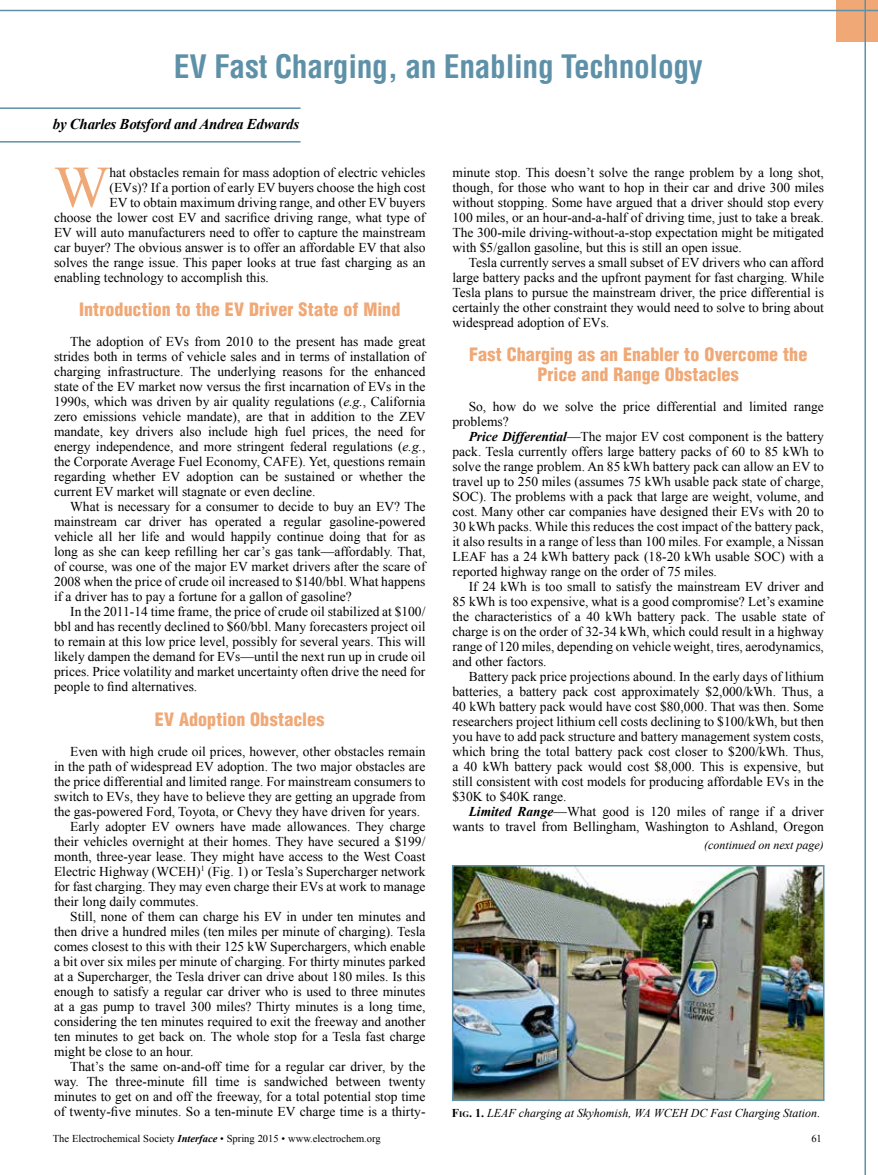
<style>
.page{position:relative;width:878px;height:1175px;background:#fff}
.page>*{position:absolute;margin:0;border:0;box-sizing:border-box;transform-origin:0 0}
.t1{font:58.8px "Times New Roman";color:#efa876}
.t2{font:700 condensed 31.5px "Helvetica";letter-spacing:-.01em;color:#5e91a8}
.t3{font:900 condensed 18px/19.5px "Helvetica";letter-spacing:.005em;color:#efa876;text-align:center}
.t4{font:italic 700 15px "Times New Roman";letter-spacing:-.02em;color:#000}
.t5{font:13.5px/15px "Times New Roman";color:#000;text-align:justify}
.t6{font:italic 12px "Times New Roman";color:#000}
.t7{font:10.5px "Times New Roman";color:#000}
.s1{font-weight:700;font-style:italic}
.s2{font-style:italic}
.s3{font-weight:700;font-style:normal}
.s4{font-weight:700;font-style:normal;font-size:8.4px}
</style>
<div class="page">
<div style="left:836px;top:0;width:42px;height:41px;background:#efa876"></div>
<hr style="left:864px;top:0;width:2px;height:1174px;background:#5e91a8">
<hr style="left:0;top:10px;width:878px;height:1px;background:#5e91a8">
<hr style="left:0;top:107px;width:300px;height:2px;background:#5e91a8">
<hr style="left:0;top:141px;width:300px;height:2px;background:#5e91a8">
<img style="left:455px;top:868px;width:366px;height:230px">
<div style="left:452px;top:865px;width:372px;height:236px;border:2px solid #5e91a8"></div>
<h2 class="t2" style="left:174px;top:48px;width:530px">EV Fast Charging, an Enabling Technology</h2>
<p class="t4" style="left:53px;top:114px;width:248px">by Charles Botsford and Andrea Edwards</p>
<h1 class="t1" style="left:54px;top:147px;width:57px">W</h1>
<p class="t5" style="left:110px;top:164px;width:317px">hat obstacles remain for mass adoption of electric vehicles</p>
<p class="t5" style="left:452px;top:164px;width:373px">minute stop. This doesn’t solve the range problem by a long shot, though, for those who want to hop in their car and drive 300 miles without stopping. Some have argued that a driver should stop every 100 miles, or an hour-and-a-half of driving time, just to take a break.<br>The 300-mile driving-without-a-stop expectation might be mitigated with $5/gallon gasoline, but this is still an open issue.</p>
<p class="t5" style="left:452px;top:254px;width:373px;text-indent:16px">Tesla currently serves a small subset of EV drivers who can afford large battery packs and the upfront payment for fast charging. While Tesla plans to pursue the mainstream driver, the price differential is certainly the other constraint they would need to solve to bring about widespread adoption of EVs.</p>
<h3 class="t3" style="left:469px;top:344px;width:340px">Fast Charging as an Enabler to Overcome the<br>Price and Range Obstacles</h3>
<p class="t5" style="left:452px;top:398px;width:373px;text-indent:16px">So, how do we solve the price differential and limited range problems?</p>
<p class="t5" style="left:452px;top:428px;width:373px;text-indent:16px"><span class="s1">Price Differential</span>—The major EV cost component is the battery pack. Tesla currently offers large battery packs of 60 to 85 kWh to solve the range problem. An 85 kWh battery pack can allow an EV to travel up to 250 miles (assumes 75 kWh usable pack state of charge, SOC). The problems with a pack that large are weight, volume, and cost. Many other car companies have designed their EVs with 20 to 30 kWh packs. While this reduces the cost impact of the battery pack, it also results in a range of less than 100 miles. For example, a Nissan LEAF has a 24 kWh battery pack (18-20 kWh usable SOC) with a reported highway range on the order of 75 miles.</p>
<p class="t5" style="left:452px;top:578px;width:373px;text-indent:16px">If 24 kWh is too small to satisfy the mainstream EV driver and 85 kWh is too expensive, what is a good compromise? Let’s examine the characteristics of a 40 kWh battery pack. The usable state of charge is on the order of 32-34 kWh, which could result in a highway range of 120 miles, depending on vehicle weight, tires, aerodynamics, and other factors.</p>
<p class="t5" style="left:452px;top:668px;width:373px;text-indent:16px">Battery pack price projections abound. In the early days of lithium batteries, a battery pack cost approximately $2,000/kWh. Thus, a 40 kWh battery pack would have cost $80,000. That was then. Some researchers project lithium cell costs declining to $100/kWh, but then you have to add pack structure and battery management system costs, which bring the total battery pack cost closer to $200/kWh. Thus, a 40 kWh battery pack would cost $8,000. This is expensive, but still consistent with cost models for producing affordable EVs in the $30K to $40K range.</p>
<p class="t5" style="left:452px;top:803px;width:373px;text-align:right"><span class="s1">Limited Range</span>—What good is 120 miles of range if a driver wants to travel from Bellingham, Washington to Ashland, Oregon</p>
<p class="t6" style="left:704px;top:836px;width:121px">(continued on next page)</p>
<p class="t5" style="left:110px;top:179px;width:317px">(EVs)? If a portion of early EV buyers choose the high cost</p>
<p class="t5" style="left:110px;top:194px;width:317px">EV to obtain maximum driving range, and other EV buyers</p>
<p class="t5" style="left:54px;top:209px;width:373px">choose the lower cost EV and sacrifice driving range, what type of</p>
<p class="t5" style="left:54px;top:224px;width:373px">EV will auto manufacturers need to offer to capture the mainstream</p>
<p class="t5" style="left:54px;top:239px;width:373px">car buyer? The obvious answer is to offer an affordable EV that also</p>
<p class="t5" style="left:54px;top:254px;width:373px">solves the range issue. This paper looks at true fast charging as an</p>
<p class="t5" style="left:54px;top:269px;width:216px">enabling technology to accomplish this.</p>
<h3 class="t3" style="left:79px;top:299px;width:322px">Introduction to the EV Driver State of Mind</h3>
<p class="t5" style="left:54px;top:334px;width:373px;text-indent:16px">The adoption of EVs from 2010 to the present has made great strides both in terms of vehicle sales and in terms of installation of charging infrastructure. The underlying reasons for the enhanced state of the EV market now versus the first incarnation of EVs in the 1990s, which was driven by air quality regulations (<span class="s2">e.g.</span>, California zero emissions vehicle mandate), are that in addition to the ZEV mandate, key drivers also include high fuel prices, the need for energy independence, and more stringent federal regulations (<span class="s2">e.g.</span>, the Corporate Average Fuel Economy, CAFE). Yet, questions remain regarding whether EV adoption can be sustained or whether the current EV market will stagnate or even decline.</p>
<p class="t5" style="left:54px;top:499px;width:373px;text-indent:16px">What is necessary for a consumer to decide to buy an EV? The mainstream car driver has operated a regular gasoline-powered vehicle all her life and would happily continue doing that for as long as she can keep refilling her car’s gas tank—affordably. That, of course, was one of the major EV market drivers after the scare of 2008 when the price of crude oil increased to $140/bbl. What happens if a driver has to pay a fortune for a gallon of gasoline?</p>
<p class="t5" style="left:54px;top:604px;width:373px;text-indent:16px">In the 2011-14 time frame, the price of crude oil stabilized at $100/ bbl and has recently declined to $60/bbl. Many forecasters project oil to remain at this low price level, possibly for several years. This will likely dampen the demand for EVs—until the next run up in crude oil prices. Price volatility and market uncertainty often drive the need for people to find alternatives.</p>
<h3 class="t3" style="left:155px;top:709px;width:171px">EV Adoption Obstacles</h3>
<p class="t5" style="left:70px;top:743px;width:357px">Even with high crude oil prices, however, other obstacles remain</p>
<p class="t5" style="left:54px;top:758px;width:373px">in the path of widespread EV adoption. The two major obstacles are</p>
<p class="t5" style="left:54px;top:773px;width:373px">the price differential and limited range. For mainstream consumers to</p>
<p class="t5" style="left:54px;top:788px;width:373px">switch to EVs, they have to believe they are getting an upgrade from</p>
<p class="t5" style="left:54px;top:803px;width:367px">the gas-powered Ford, Toyota, or Chevy they have driven for years.</p>
<p class="t5" style="left:70px;top:818px;width:357px">Early adopter EV owners have made allowances. They charge</p>
<p class="t5" style="left:54px;top:833px;width:373px">their vehicles overnight at their homes. They have secured a $199/</p>
<p class="t5" style="left:54px;top:848px;width:373px">month, three-year lease. They might have access to the West Coast</p>
<p class="t5" style="left:54px;top:863px;width:373px">Electric Highway (WCEH)<sup>1</sup> (Fig. 1) or Tesla’s Supercharger network</p>
<p class="t5" style="left:54px;top:878px;width:373px">for fast charging. They may even charge their EVs at work to manage</p>
<p class="t5" style="left:54px;top:893px;width:146px">their long daily commutes.</p>
<p class="t5" style="left:70px;top:908px;width:357px">Still, none of them can charge his EV in under ten minutes and</p>
<p class="t5" style="left:54px;top:923px;width:373px">then drive a hundred miles (ten miles per minute of charging). Tesla</p>
<p class="t5" style="left:54px;top:938px;width:373px">comes closest to this with their 125 kW Superchargers, which enable</p>
<p class="t5" style="left:54px;top:953px;width:373px">a bit over six miles per minute of charging. For thirty minutes parked</p>
<p class="t5" style="left:54px;top:968px;width:373px">at a Supercharger, the Tesla driver can drive about 180 miles. Is this</p>
<p class="t5" style="left:54px;top:983px;width:373px">enough to satisfy a regular car driver who is used to three minutes</p>
<p class="t5" style="left:54px;top:998px;width:373px">at a gas pump to travel 300 miles? Thirty minutes is a long time,</p>
<p class="t5" style="left:54px;top:1013px;width:373px">considering the ten minutes required to exit the freeway and another</p>
<p class="t5" style="left:54px;top:1028px;width:373px">ten minutes to get back on. The whole stop for a Tesla fast charge</p>
<p class="t5" style="left:54px;top:1043px;width:141px">might be close to an hour.</p>
<p class="t5" style="left:70px;top:1058px;width:357px">That’s the same on-and-off time for a regular car driver, by the</p>
<p class="t5" style="left:54px;top:1073px;width:373px">way. The three-minute fill time is sandwiched between twenty</p>
<p class="t5" style="left:54px;top:1088px;width:373px">minutes to get on and off the freeway, for a total potential stop time</p>
<p class="t5" style="left:54px;top:1103px;width:373px">of twenty-five minutes. So a ten-minute EV charge time is a thirty-</p>
<p class="t6" style="left:452px;top:1104px;width:370px"><span class="s3">F</span><span class="s4">ig</span><span class="s3">. 1.</span> LEAF charging at Skyhomish, WA WCEH DC Fast Charging Station.</p>
<p class="t7" style="left:53px;top:1131px;width:329px">The Electrochemical Society <span class="s1">Interface</span> • Spring 2015 • www.electrochem.org</p>
<p class="t7" style="left:811px;top:1131px;width:12px">61</p>
</div>
